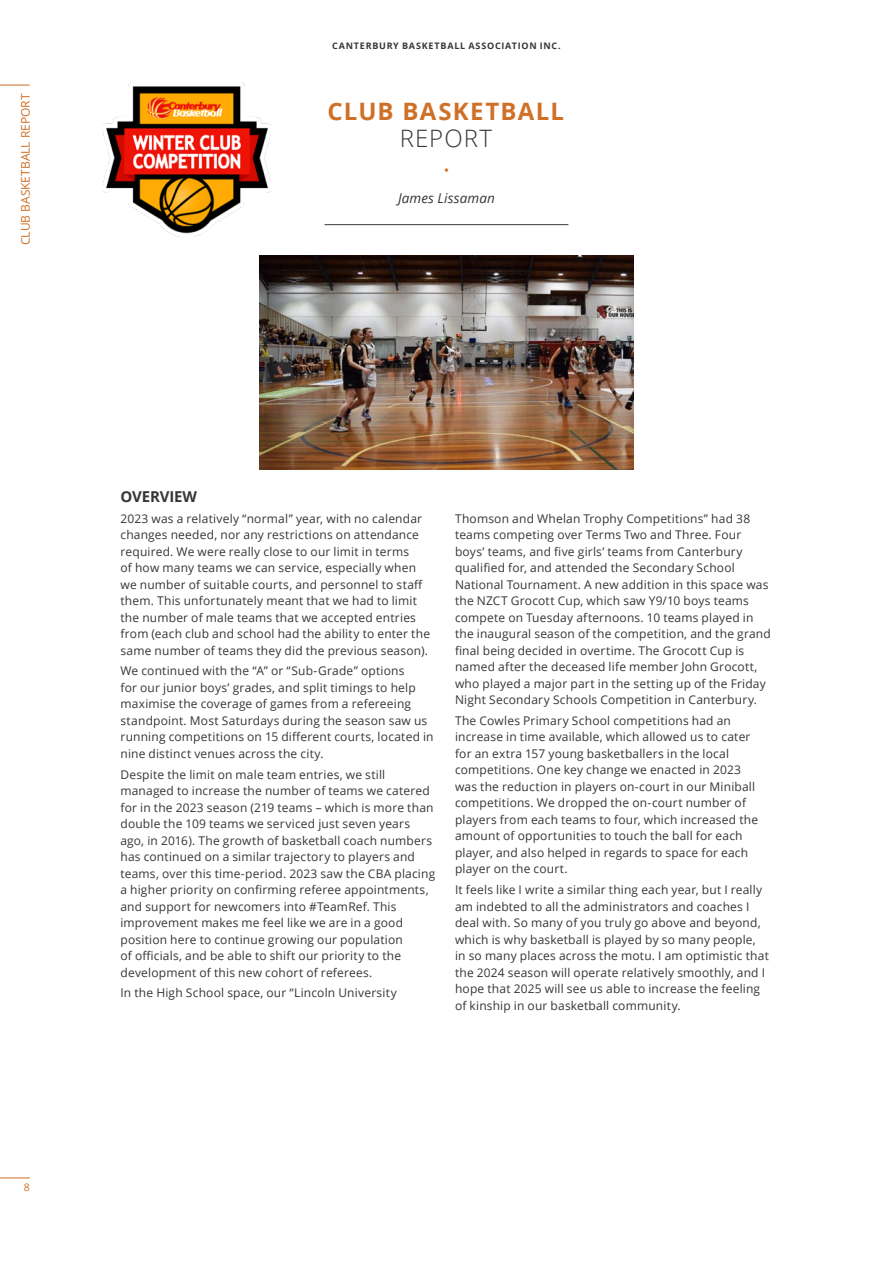
<style>
.page{position:relative;width:893px;height:1263px;background:#fff}
.page>*{position:absolute;margin:0;border:0;box-sizing:border-box;transform-origin:0 0}
.t1{font:700 24px "Open Sans";letter-spacing:.055em;color:#cf7027}
.t2{font:300 24px "Open Sans";letter-spacing:.05em;color:#363636}
.t3{font:700 15px "Open Sans";letter-spacing:-.01em;color:#363636}
.t4{font:italic 13.5px "Open Sans";letter-spacing:.015em;color:#363636}
.t5{font:12px/16.5px "Open Sans";letter-spacing:.015em;color:#363636}
.t6{font:12px "Open Sans";color:#cf7027}
.t7{font:10.5px "Open Sans";color:#cf7027}
.t8{font:700 9px "Open Sans";letter-spacing:.085em;color:#363636}
</style>
<div class="page">
<hr style="left:0;top:1177px;width:30px;height:1px;background:#cf7027">
<hr style="left:0;top:85px;width:30px;height:1px;background:#cf7027">
<hr style="left:325px;top:224px;width:243px;height:1px;background:#363636">
<svg style="left:444px;top:168px;width:5px;height:4px"></svg>
<img style="left:102px;top:82px;width:169px;height:154px">
<img style="left:259px;top:255px;width:375px;height:214px">
<p class="t6" style="left:17px;top:245px;width:153px;rotate:-90deg">CLUB BASKETBALL REPORT</p>
<p class="t8" style="left:332px;top:39px;width:230px">CANTERBURY BASKETBALL ASSOCIATION INC.</p>
<h1 class="t1" style="left:328px;top:94px;width:238px">CLUB BASKETBALL</h1>
<h1 class="t2" style="left:400px;top:122px;width:94px">REPORT</h1>
<p class="t4" style="left:398px;top:189px;width:98px">James Lissaman</p>
<p class="t7" style="left:24px;top:1180px;width:8px">8</p>
<p class="t3" style="left:120px;top:486px;width:78px">OVERVIEW</p>
<p class="t5" style="left:120px;top:510px;width:311px">2023 was a relatively “normal” year, with no calendar changes needed, nor any restrictions on attendance required. We were really close to our limit in terms<br>of how many teams we can service, especially when we number of suitable courts, and personnel to staff them. This unfortunately meant that we had to limit the number of male teams that we accepted entries from (each club and school had the ability to enter the same number of teams they did the previous season).</p>
<p class="t5" style="left:120px;top:662px;width:315px">We continued with the “A” or “Sub-Grade” options<br>for our junior boys’ grades, and split timings to help maximise the coverage of games from a refereeing standpoint. Most Saturdays during the season saw us running competitions on 15 different courts, located in nine distinct venues across the city.</p>
<p class="t5" style="left:120px;top:766px;width:316px">Despite the limit on male team entries, we still managed to increase the number of teams we catered for in the 2023 season (219 teams – which is more than double the 109 teams we serviced just seven years ago, in 2016). The growth of basketball coach numbers has continued on a similar trajectory to players and teams, over this time-period. 2023 saw the CBA placing a higher priority on confirming referee appointments, and support for newcomers into #TeamRef. This improvement makes me feel like we are in a good position here to continue growing our population<br>of officials, and be able to shift our priority to the development of this new cohort of referees.</p>
<p class="t5" style="left:120px;top:984px;width:278px">In the High School space, our “Lincoln University</p>
<p class="t5" style="left:455px;top:510px;width:317px">Thomson and Whelan Trophy Competitions” had 38 teams competing over Terms Two and Three. Four boys’ teams, and five girls’ teams from Canterbury qualified for, and attended the Secondary School National Tournament. A new addition in this space was the NZCT Grocott Cup, which saw Y9/10 boys teams compete on Tuesday afternoons. 10 teams played in the inaugural season of the competition, and the grand final being decided in overtime. The Grocott Cup is named after the deceased life member John Grocott, who played a major part in the setting up of the Friday Night Secondary Schools Competition in Canterbury.</p>
<p class="t5" style="left:455px;top:712px;width:305px">The Cowles Primary School competitions had an increase in time available, which allowed us to cater for an extra 157 young basketballers in the local competitions. One key change we enacted in 2023 was the reduction in players on-court in our Miniball competitions. We dropped the on-court number of players from each teams to four, which increased the amount of opportunities to touch the ball for each player, and also helped in regards to space for each player on the court.</p>
<p class="t5" style="left:455px;top:881px;width:315px">It feels like I write a similar thing each year, but I really am indebted to all the administrators and coaches I deal with. So many of you truly go above and beyond, which is why basketball is played by so many people, in so many places across the motu. I am optimistic that the 2024 season will operate relatively smoothly, and I hope that 2025 will see us able to increase the feeling of kinship in our basketball community.</p>
</div>
